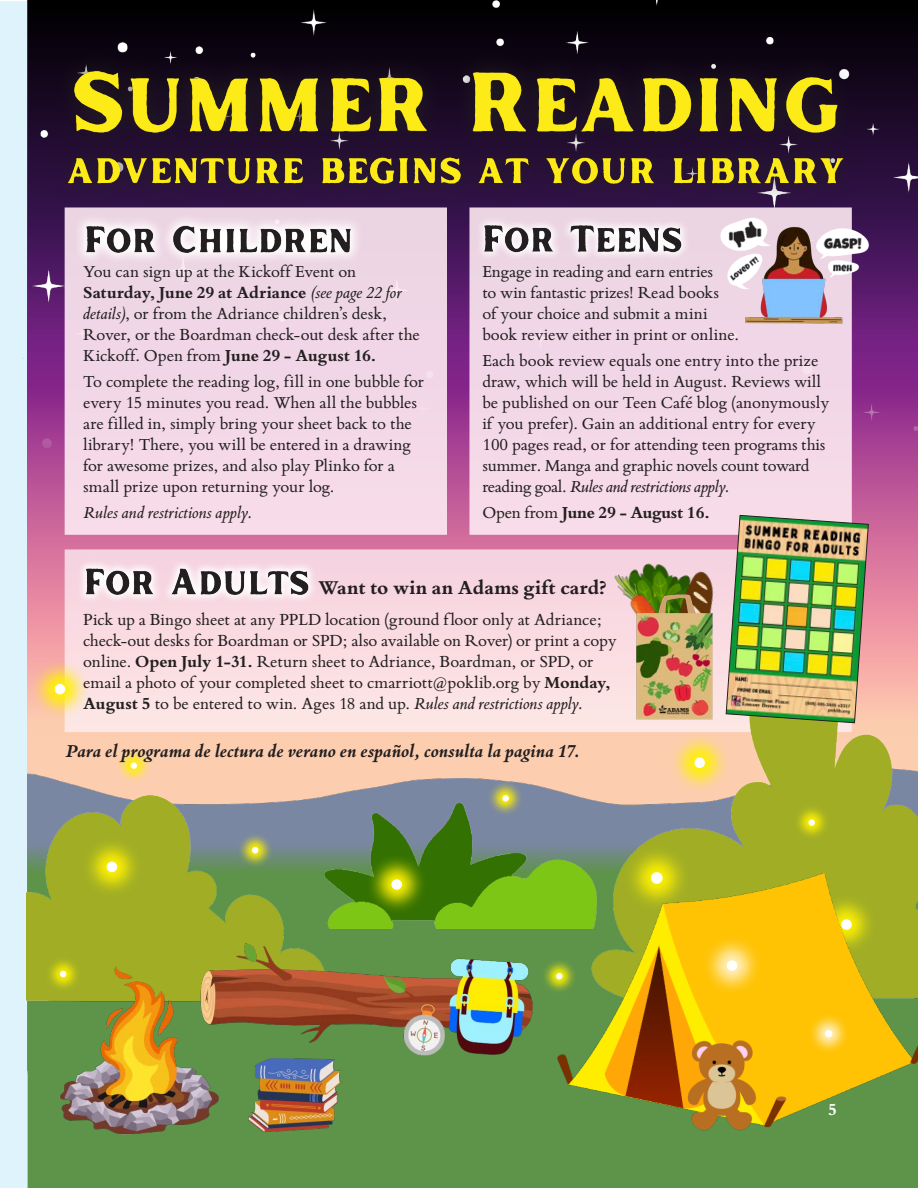
<style>
.page{position:relative;width:918px;height:1188px;background:#fff}
.page>*{position:absolute;margin:0;border:0;box-sizing:border-box;transform-origin:0 0}
.date___time{font:700 21px "Bembo Book MT Pro";letter-spacing:.01em;color:#231f20}
.date___time-2{font:italic 700 19.5px "Bembo Book MT Pro";letter-spacing:-.005em;color:#231f20}
.date___time-3{font:18px/21px "Bembo Book MT Pro";letter-spacing:-.005em;color:#231f20}
.date___time-4{font:italic 18px "Bembo Book MT Pro";letter-spacing:-.005em;color:#231f20}
.date___time-5{font:700 18px "Bembo Book MT Pro";letter-spacing:-.01em;color:#231f20}
.t1{font:700 18px "Bembo Book MT Pro";color:#fff}
.s1{font-weight:700}
.s2{font-style:italic}
.s3{font-weight:400}
</style>
<div class="page">
<div style="left:28px;top:816px;width:890px;height:372px;background:#5e934a"></div>
<div style="left:0;top:2px;width:27px;height:1186px;background:#dff3fc"></div>
<img style="left:27px;top:666px;width:891px;height:407px">
<img style="left:23px;top:0;width:895px;height:666px">
<div style="left:469px;top:207px;width:383px;height:328px;background:#f3d7e7;border:2px solid #fce7f0"></div>
<img style="left:34px;top:27px;width:843px;height:201px">
<img style="left:38px;top:694px;width:499px;height:441px">
<svg style="left:237px;top:832px;width:37px;height:37px"></svg>
<svg style="left:252px;top:847px;width:6px;height:6px"></svg>
<svg style="left:81px;top:836px;width:62px;height:62px;background:#b3bb1d"></svg>
<div style="left:107px;top:862px;width:9px;height:9px;background:#fff;border-radius:50%"></div>
<div style="left:107px;top:862px;width:10px;height:10px;border:2px solid #fff;border-radius:50%"></div>
<svg style="left:623px;top:845px;width:67px;height:18px"></svg>
<svg style="left:669px;top:732px;width:61px;height:62px;background:#fcd589"></svg>
<div style="left:695px;top:758px;width:9px;height:9px;background:#fff;border-radius:50%"></div>
<div style="left:694px;top:758px;width:11px;height:10px;border:2px solid #fff;border-radius:50%"></div>
<div style="left:541px;top:958px;width:37px;height:37px;background:#5e934a"></div>
<div style="left:65px;top:207px;width:382px;height:328px;background:#f2d7e7;border:2px solid #fce7f0"></div>
<img style="left:542px;top:863px;width:376px;height:281px">
<svg style="left:366px;top:854px;width:62px;height:61px;background:#649108"></svg>
<div style="left:392px;top:880px;width:9px;height:9px;background:#fff;border-radius:50%"></div>
<div style="left:392px;top:879px;width:10px;height:11px;border:2px solid #fff;border-radius:50%"></div>
<svg style="left:115px;top:747px;width:37px;height:37px"></svg>
<div style="left:131px;top:762px;width:6px;height:7px;border:1px solid #fff;border-radius:50%"></div>
<svg style="left:487px;top:780px;width:37px;height:37px"></svg>
<svg style="left:503px;top:795px;width:6px;height:6px"></svg>
<svg style="left:793px;top:804px;width:37px;height:37px"></svg>
<svg style="left:809px;top:820px;width:6px;height:6px"></svg>
<div style="left:701px;top:935px;width:62px;height:61px;background:#fff;opacity:.75"></div>
<div style="left:728px;top:961px;width:9px;height:9px;background:#fff;border-radius:50%"></div>
<div style="left:727px;top:960px;width:10px;height:11px;border:2px solid #fff;border-radius:50%"></div>
<div style="left:807px;top:1012px;width:43px;height:43px;background:#fff;opacity:.75"></div>
<svg style="left:826px;top:1031px;width:6px;height:6px"></svg>
<div style="left:825px;top:1030px;width:7px;height:7px;border:1px solid #fff;border-radius:50%"></div>
<svg style="left:45px;top:956px;width:36px;height:36px"></svg>
<svg style="left:60px;top:971px;width:6px;height:6px"></svg>
<svg style="left:29px;top:658px;width:62px;height:62px;background:#fbd29b"></svg>
<div style="left:56px;top:685px;width:8px;height:9px;background:#fff;border-radius:50%"></div>
<div style="left:55px;top:684px;width:10px;height:10px;border:2px solid #fff;border-radius:50%"></div>
<img style="left:725px;top:515px;width:144px;height:209px">
<img style="left:81px;top:219px;width:275px;height:49px">
<div style="left:476px;top:216px;width:215px;height:45px;background:#edd5e4"></div>
<img style="left:471px;top:215px;width:226px;height:44px">
<div style="left:76px;top:558px;width:242px;height:47px;background:#f8d7e1"></div>
<img style="left:72px;top:556px;width:246px;height:48px">
<img style="left:713px;top:213px;width:162px;height:119px">
<img style="left:618px;top:553px;width:100px;height:128px">
<img style="left:602px;top:568px;width:60px;height:92px">
<img style="left:662px;top:562px;width:62px;height:23px">
<img style="left:619px;top:585px;width:109px;height:141px">
<p class="date___time-3" style="left:83px;top:261px;width:338px">You can sign up at the Kickoff Event on <span class="s1">Saturday, June 29 at Adriance</span> <span class="s2">(see page 22 for details)</span>, or from the Adriance children’s desk, Rover, or the Boardman check-out desk after the Kickoff. Open from <span class="s1">June 29 - August 16.</span></p>
<p class="date___time-3" style="left:83px;top:370px;width:342px">To complete the reading log, fill in one bubble for every 15 minutes you read. When all the bubbles are filled in, simply bring your sheet back to the library! There, you will be entered in a drawing for awesome prizes, and also play Plinko for a small prize upon returning your log.</p>
<p class="date___time-4" style="left:83px;top:500px;width:171px">Rules and restrictions apply.</p>
<p class="date___time-3" style="left:482px;top:261px;width:258px">Engage in reading and earn entries<br>to win fantastic prizes! Read books<br>of your choice and submit a mini book review either in print or online.</p>
<p class="date___time-3" style="left:482px;top:349px;width:348px">Each book review equals one entry into the prize draw, which will be held in August. Reviews will be published on our Teen Café blog (anonymously if you prefer). Gain an additional entry for every 100 pages read, or for attending teen programs this summer. Manga and graphic novels count toward reading goal. <span class="s2">Rules and restrictions apply.</span></p>
<p class="date___time-5" style="left:482px;top:500px;width:229px"><span class="s3">Open from</span> June 29 - August 16.</p>
<p class="date___time" style="left:318px;top:573px;width:290px">Want to win an Adams gift card?</p>
<p class="date___time-3" style="left:83px;top:609px;width:535px">Pick up a Bingo sheet at any PPLD location (ground floor only at Adriance; check-out desks for Boardman or SPD; also available on Rover) or print a copy online. <span class="s1">Open July 1-31.</span> Return sheet to Adriance, Boardman, or SPD, or email a photo of your completed sheet to cmarriott@poklib.org by <span class="s1">Monday, August 5</span> to be entered to win. Ages 18 and up. <span class="s2">Rules and restrictions apply.</span></p>
<p class="date___time-2" style="left:66px;top:738px;width:516px">Para el programa de lectura de verano en español, consulta la pagina 17.</p>
<p class="t1" style="left:828px;top:1097px;width:10px">5</p>
</div>
